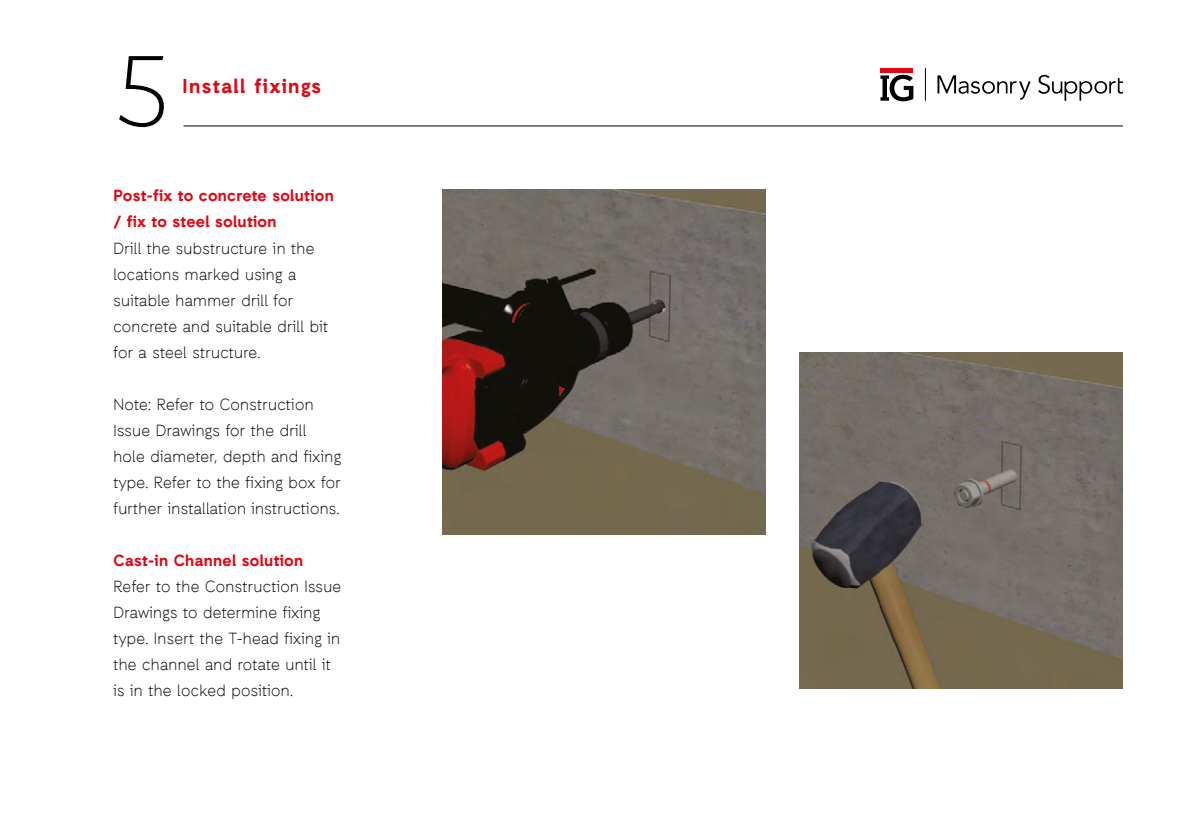
<style>
.page{position:relative;width:1191px;height:840px;background:#fff}
.page>*{position:absolute;margin:0;border:0;box-sizing:border-box;transform-origin:0 0}
.t1{font:300 100px "Auxilia";color:#000}
.t2{font:700 20px "Auxilia";letter-spacing:.07em;color:#e30613}
.t3{font:300 16px/26px "Auxilia";letter-spacing:.02em;color:#000}
.t4{font:700 16px/26px "Auxilia";letter-spacing:.02em;color:#e30613}
</style>
<div class="page">
<hr style="left:183px;top:125px;width:940px;height:1px;background:#000">
<hr style="left:880px;top:68px;width:33px;height:4px;background:#e30613">
<svg style="left:880px;top:75px;width:33px;height:26px"></svg>
<hr style="left:925px;top:68px;width:1px;height:33px;background:#000">
<svg style="left:1038px;top:75px;width:85px;height:26px"></svg>
<svg style="left:937px;top:75px;width:93px;height:24px"></svg>
<img style="left:442px;top:189px;width:323px;height:345px">
<img style="left:799px;top:353px;width:324px;height:335px">
<h1 class="t1" style="left:113px;top:31px;width:58px">5</h1>
<p class="t2" style="left:182px;top:73px;width:140px">Install fixings</p>
<p class="t4" style="left:113px;top:182px;width:222px">Post-fix to concrete solution / fix to steel solution</p>
<p class="t3" style="left:113px;top:234px;width:216px">Drill the substructure in the locations marked using a suitable hammer drill for concrete and suitable drill bit for a steel structure.</p>
<p class="t3" style="left:113px;top:390px;width:229px">Note: Refer to Construction<br>Issue Drawings for the drill hole diameter, depth and fixing type. Refer to the fixing box for further installation instructions.</p>
<p class="t4" style="left:113px;top:546px;width:191px">Cast-in Channel solution</p>
<p class="t3" style="left:113px;top:572px;width:229px">Refer to the Construction Issue<br>Drawings to determine fixing type. Insert the T-head fixing in the channel and rotate until it is in the locked position.</p>
</div>
